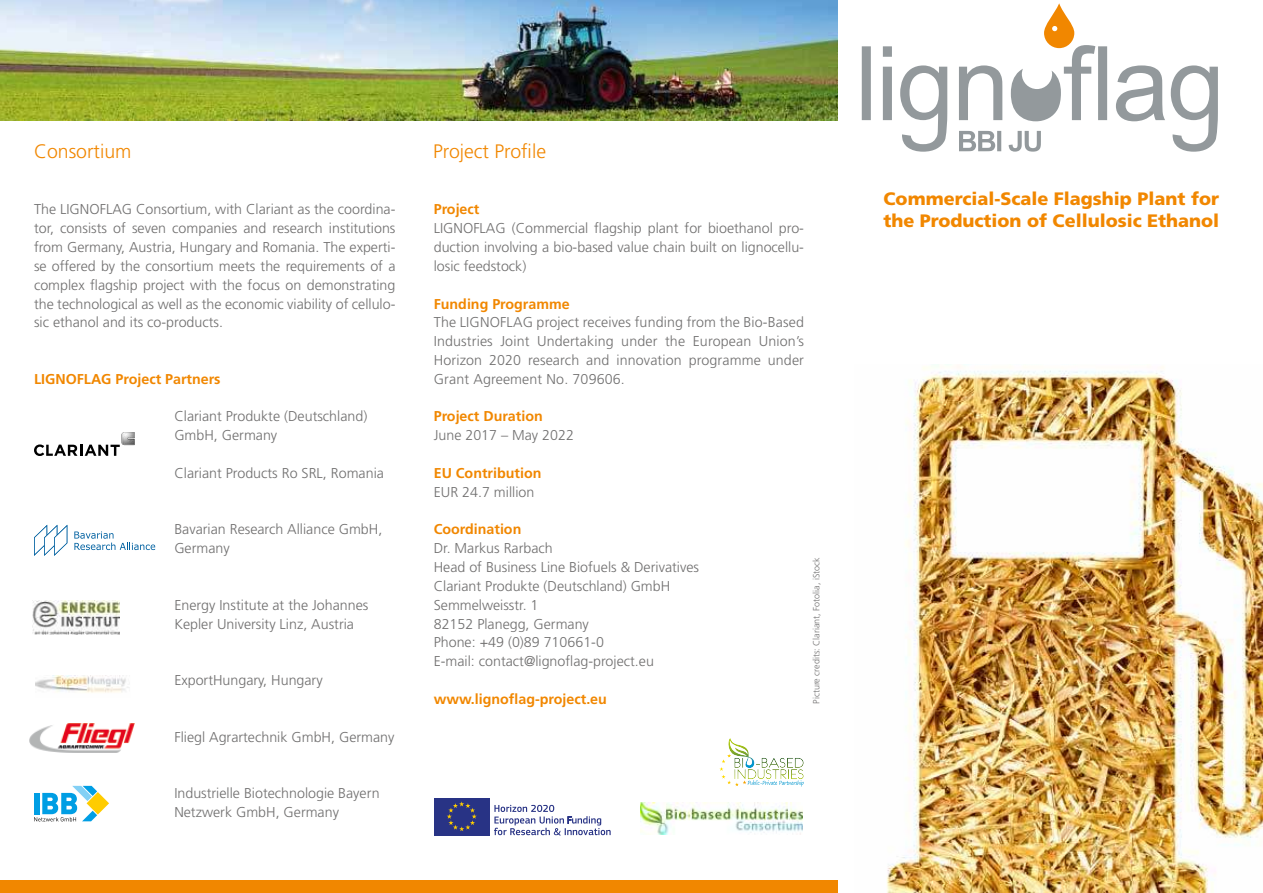
<style>
.page{position:relative;width:1263px;height:893px;background:#fff}
.page>*{position:absolute;margin:0;border:0;box-sizing:border-box;transform-origin:0 0}
.t1{font:300 19.5px "Frutiger";color:#f18700}
.t2{font:900 18px/22.5px "Frutiger";color:#f18700}
.t3{font:300 14.25px/18.8px "Frutiger";color:#706f6f}
.t4{font:700 14.25px "Frutiger";color:#f18700}
.t5{font:300 9px "Frutiger";color:#706f6f}
</style>
<div class="page">
<img style="left:0;top:0;width:838px;height:120px">
<img style="left:886px;top:366px;width:377px;height:527px">
<div style="left:0;top:880px;width:838px;height:13px;background:#f18700"></div>
<svg style="left:862px;top:3px;width:356px;height:149px"></svg>
<svg style="left:34px;top:786px;width:75px;height:35px"></svg>
<img style="left:33px;top:600px;width:86px;height:35px">
<svg style="left:34px;top:432px;width:101px;height:24px"></svg>
<svg style="left:34px;top:525px;width:33px;height:31px"></svg>
<svg style="left:74px;top:531px;width:81px;height:19px"></svg>
<img style="left:35px;top:675px;width:94px;height:18px">
<div style="left:434px;top:798px;width:55px;height:37px;background:#283385"></div>
<svg style="left:447px;top:801px;width:30px;height:30px"></svg>
<svg style="left:494px;top:805px;width:117px;height:31px"></svg>
<svg style="left:719px;top:738px;width:85px;height:49px"></svg>
<img style="left:640px;top:803px;width:162px;height:32px">
<img style="left:30px;top:724px;width:104px;height:28px">
<h1 class="t1" style="left:34px;top:143px;width:99px">Consortium</h1>
<p class="t3" style="left:34px;top:201px;width:363px;text-align:justify">The LIGNOFLAG Consortium, with Clariant as the coordina&shy;tor, consists of seven companies and research institutions from Germany, Austria, Hungary and Romania. The experti&shy;se offered by the consortium meets the requirements of a complex flagship project with the focus on demonstrating the technological as well as the economic viability of cellulo&shy;sic ethanol and its co-products.</p>
<p class="t4" style="left:34px;top:373px;width:188px">LIGNOFLAG Project Partners</p>
<p class="t3" style="left:174px;top:408px;width:194px">Clariant Produkte (Deutschland)<br>GmbH, Germany</p>
<p class="t3" style="left:174px;top:465px;width:211px">Clariant Products Ro SRL, Romania</p>
<p class="t3" style="left:174px;top:521px;width:209px">Bavarian Research Alliance GmbH,<br>Germany</p>
<p class="t3" style="left:174px;top:596px;width:195px">Energy Institute at the Johannes<br>Kepler University Linz, Austria</p>
<p class="t3" style="left:174px;top:672px;width:150px">ExportHungary, Hungary</p>
<p class="t3" style="left:174px;top:728px;width:222px">Fliegl Agrartechnik GmbH, Germany</p>
<p class="t3" style="left:174px;top:785px;width:207px">Industrielle Biotechnologie Bayern<br>Netzwerk GmbH, Germany</p>
<h1 class="t1" style="left:433px;top:143px;width:115px">Project Profile</h1>
<p class="t4" style="left:434px;top:204px;width:47px">Project</p>
<p class="t3" style="left:434px;top:220px;width:372px;text-align:justify">LIGNOFLAG (Commercial flagship plant for bioethanol pro&shy;duction involving a bio-based value chain built on lignocellu&shy;losic feedstock)</p>
<p class="t4" style="left:434px;top:298px;width:137px">Funding Programme</p>
<p class="t3" style="left:434px;top:314px;width:372px;text-align:justify">The LIGNOFLAG project receives funding from the Bio-Based Industries Joint Undertaking under the European Union’s Horizon 2020 research and innovation programme under Grant Agreement No. 709606.</p>
<p class="t4" style="left:434px;top:411px;width:111px">Project Duration</p>
<p class="t3" style="left:434px;top:427px;width:142px">June 2017 – May 2022</p>
<p class="t4" style="left:434px;top:467px;width:109px">EU Contribution</p>
<p class="t3" style="left:434px;top:483px;width:102px">EUR 24.7 million</p>
<p class="t4" style="left:434px;top:524px;width:89px">Coordination</p>
<p class="t3" style="left:434px;top:540px;width:267px">Dr. Markus Rarbach<br>Head of Business Line Biofuels &amp; Derivatives<br>Clariant Produkte (Deutschland) GmbH<br>Semmelweisstr. 1<br>82152 Planegg, Germany<br>Phone: +49 (0)89 710661-0<br>E-mail: contact@lignoflag-project.eu</p>
<p class="t4" style="left:434px;top:693px;width:175px">www.lignoflag-project.eu</p>
<p class="t5" style="left:812px;top:704px;width:148px;rotate:-90deg">Picture credits: Clariant, Fotolia, iStock</p>
<p class="t2" style="left:883px;top:189px;width:337px">Commercial-Scale Flagship Plant for the Production of Cellulosic Ethanol</p>
</div>
